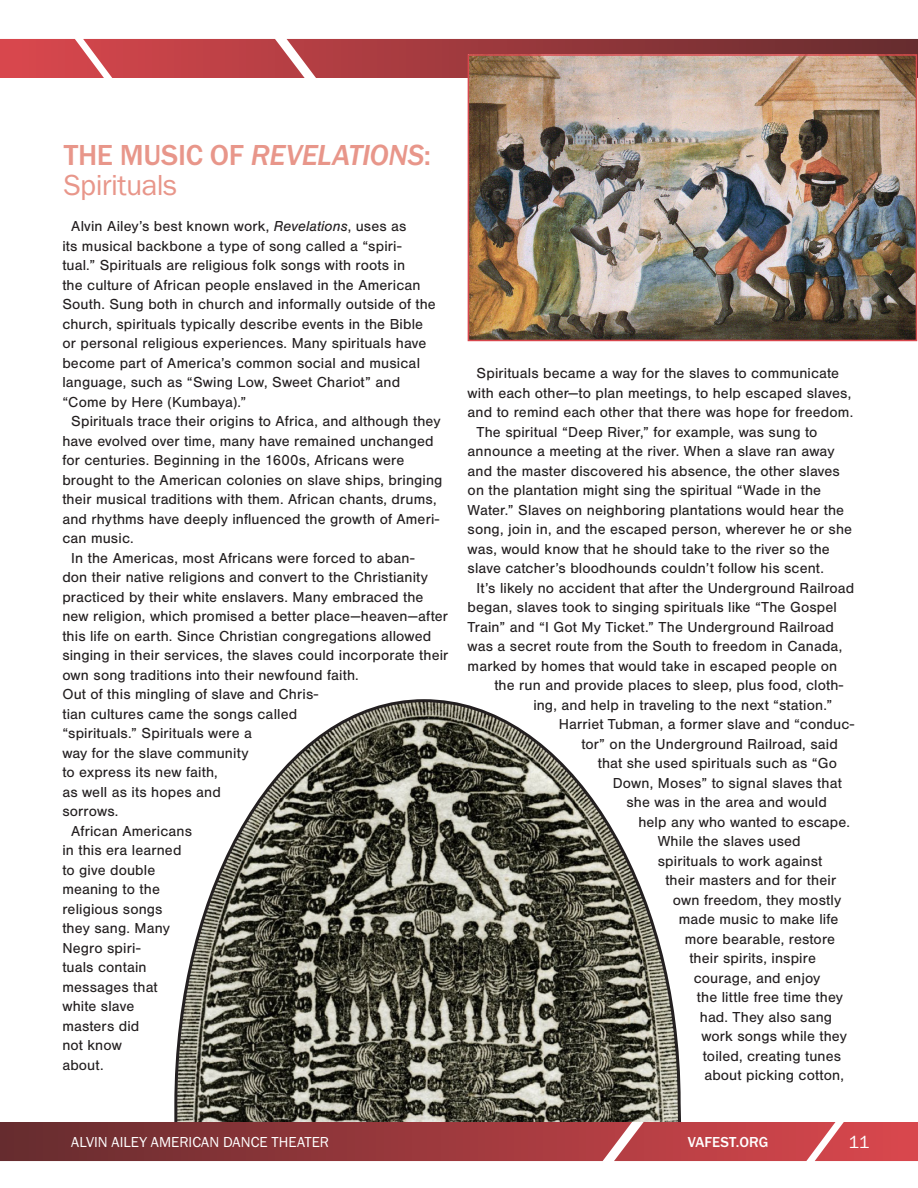
<style>
.page{position:relative;width:918px;height:1188px;background:#fff}
.page>*{position:absolute;margin:0;border:0;box-sizing:border-box;transform-origin:0 0}
.t1{font:500 30px/30px "Franklin Gothic URW";letter-spacing:-.01em;color:#e8968a}
.t2{font:18px "Franklin Gothic URW Boo";color:#fff}
.t3{font:15px/19.5px "Nimbus San";letter-spacing:.01em;color:#231f20}
.t4{font:15px "Franklin Gothic URW Boo";color:#fff}
.t5{font:500 15px "Franklin Gothic URW";letter-spacing:.005em;color:#fff}
.s1{font-family:"Franklin Gothic URW Med Ita";font-weight:400}
.s2{font-family:"Franklin Gothic URW Boo";font-weight:400}
.s3{font-style:italic}
</style>
<div class="page">
<svg style="left:0;top:39px;width:918px;height:39px;background:#af4247"></svg>
<svg style="left:174px;top:699px;width:507px;height:423px"></svg>
<svg style="left:0;top:1122px;width:918px;height:39px;background:#a13d42"></svg>
<img style="left:471px;top:57px;width:443px;height:281px">
<div style="left:468px;top:54px;width:449px;height:287px;border:2px solid #d8474d"></div>
<p class="t1" style="left:64px;top:139px;width:369px">THE MUSIC OF <span class="s1">REVELATIONS</span>:<br><span class="s2">Spirituals</span></p>
<p class="t3" style="left:62px;top:217px;width:375px;text-indent:9px">Alvin Ailey’s best known work, <span class="s3">Revelations</span>, uses as<br>its musical backbone a type of song called a “spiri&shy;tual.” Spirituals are religious folk songs with roots in<br>the culture of African people enslaved in the American South. Sung both in church and informally outside of the church, spirituals typically describe events in the Bible or personal religious experiences. Many spirituals have become part of America’s common social and musical language, such as “Swing Low, Sweet Chariot” and “Come by Here (Kumbaya).”</p>
<p class="t3" style="left:62px;top:412px;width:382px;text-indent:9px">Spirituals trace their origins to Africa, and although they have evolved over time, many have remained unchanged for centuries. Beginning in the 1600s, Africans were brought to the American colonies on slave ships, bringing their musical traditions with them. African chants, drums, and rhythms have deeply influenced the growth of Ameri&shy;can music.</p>
<p class="t3" style="left:62px;top:548px;width:388px;text-indent:9px">In the Americas, most Africans were forced to aban-<br>don their native religions and convert to the Christianity practiced by their white enslavers. Many embraced the new religion, which promised a better place—heaven—after this life on earth. Since Christian congregations allowed singing in their services, the slaves could incorporate their own song traditions into their newfound faith.<br>Out of this mingling of slave and Chris-<br>tian cultures came the songs called<br>“spirituals.” Spirituals were a<br>way for the slave community<br>to express its new faith,<br>as well as its hopes and<br>sorrows.</p>
<p class="t3" style="left:62px;top:821px;width:131px;text-indent:9px">African Americans in this era learned to give double meaning to the religious songs they sang. Many<br>Negro spiri-<br>tuals contain messages that white slave<br>masters did<br>not know<br>about.</p>
<p class="t3" style="left:468px;top:364px;width:387px;text-align:center">Spirituals became a way for the slaves to communicate with each other—to plan meetings, to help escaped slaves, and to remind each other that there was hope for freedom.</p>
<p class="t3" style="left:468px;top:422px;width:386px;text-indent:9px">The spiritual “Deep River,” for example, was sung to announce a meeting at the river. When a slave ran away and the master discovered his absence, the other slaves on the plantation might sing the spiritual “Wade in the Water.” Slaves on neighboring plantations would hear the song, join in, and the escaped person, wherever he or she was, would know that he should take to the river so the slave catcher’s bloodhounds couldn’t follow his scent.</p>
<p class="t3" style="left:477px;top:578px;width:379px">It’s likely no accident that after the Underground Railroad</p>
<p class="t3" style="left:468px;top:598px;width:371px">began, slaves took to singing spirituals like “The Gospel</p>
<p class="t3" style="left:468px;top:617px;width:368px">Train” and “I Got My Ticket.” The Underground Railroad</p>
<p class="t3" style="left:468px;top:637px;width:376px">was a secret route from the South to freedom in Canada,</p>
<p class="t3" style="left:468px;top:656px;width:371px">marked by homes that would take in escaped people on</p>
<p class="t3" style="left:494px;top:676px;width:351px">the run and provide places to sleep, plus food, cloth-</p>
<p class="t3" style="left:533px;top:695px;width:300px">ing, and help in traveling to the next “station.”</p>
<p class="t3" style="left:559px;top:715px;width:297px">Harriet Tubman, a former slave and “conduc-</p>
<p class="t3" style="left:581px;top:734px;width:258px">tor” on the Underground Railroad, said</p>
<p class="t3" style="left:598px;top:754px;width:241px">that she used spirituals such as “Go</p>
<p class="t3" style="left:613px;top:773px;width:230px">Down, Moses” to signal slaves that</p>
<p class="t3" style="left:626px;top:793px;width:202px">she was in the area and would</p>
<p class="t3" style="left:638px;top:812px;width:213px">help any who wanted to escape.</p>
<p class="t3" style="left:658px;top:832px;width:144px">While the slaves used</p>
<p class="t3" style="left:658px;top:851px;width:166px">spirituals to work against</p>
<p class="t3" style="left:665px;top:871px;width:172px">their masters and for their</p>
<p class="t3" style="left:673px;top:890px;width:170px">own freedom, they mostly</p>
<p class="t3" style="left:679px;top:910px;width:161px">made music to make life</p>
<p class="t3" style="left:685px;top:929px;width:152px">more bearable, restore</p>
<p class="t3" style="left:689px;top:949px;width:128px">their spirits, inspire</p>
<p class="t3" style="left:694px;top:968px;width:128px">courage, and enjoy</p>
<p class="t3" style="left:697px;top:988px;width:148px">the little free time they</p>
<p class="t3" style="left:700px;top:1007px;width:134px">had. They also sang</p>
<p class="t3" style="left:701px;top:1027px;width:147px">work songs while they</p>
<p class="t3" style="left:703px;top:1046px;width:140px">toiled, creating tunes</p>
<p class="t3" style="left:704px;top:1066px;width:141px">about picking cotton,</p>
<p class="t4" style="left:71px;top:1133px;width:259px">ALVIN AILEY AMERICAN DANCE THEATER</p>
<p class="t5" style="left:688px;top:1132px;width:82px">VAFEST.ORG</p>
<p class="t2" style="left:849px;top:1130px;width:22px">11</p>
</div>
